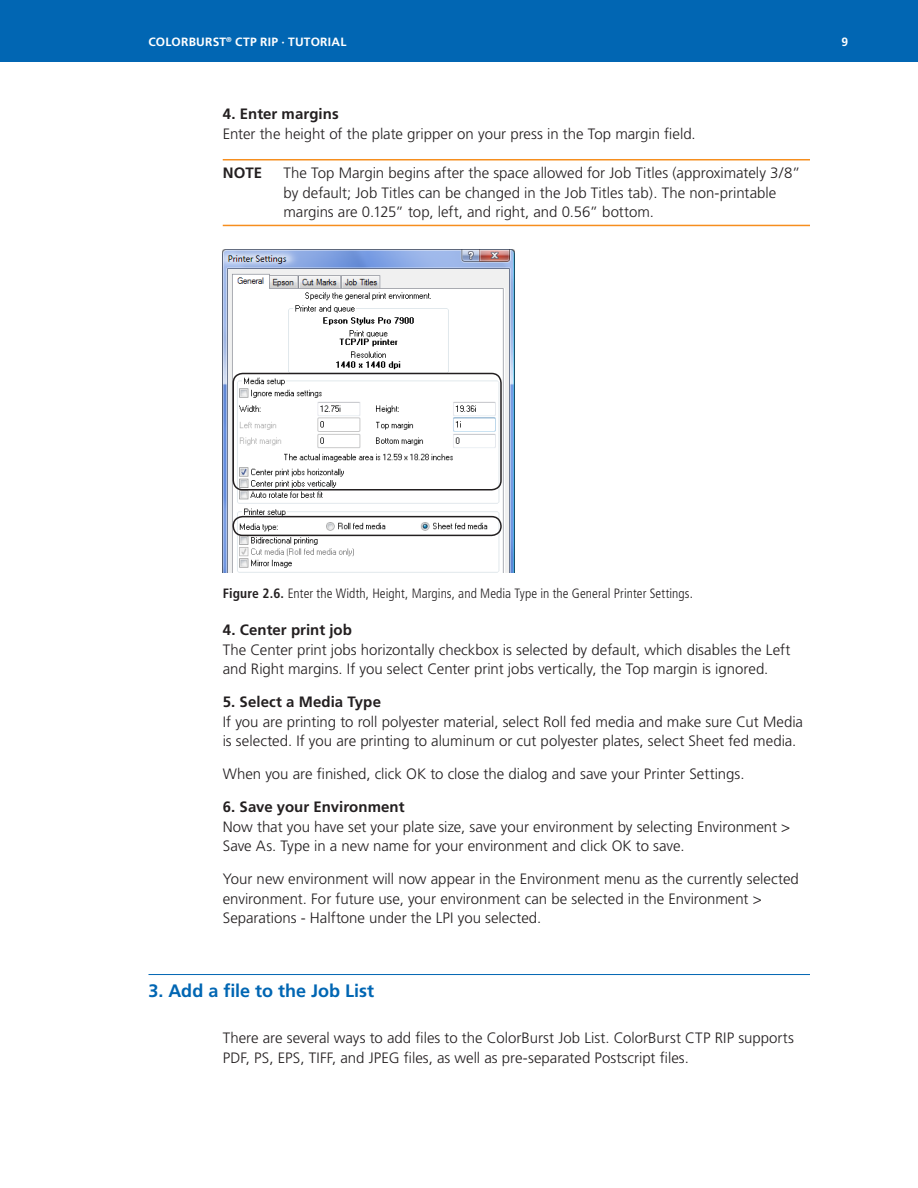
<style>
.page{position:relative;width:918px;height:1188px;background:#fff}
.page>*{position:absolute;margin:0;border:0;box-sizing:border-box;transform-origin:0 0}
.t1{font:700 18px "Frutiger";color:#0166b3}
.t2{font:300 15px/19.5px "Frutiger";color:#231f20}
.t3{font:700 15px "Frutiger";letter-spacing:.005em;color:#231f20}
.t4{font:300 condensed 13.5px "Frutiger";letter-spacing:.005em;color:#231f20}
.t5{font:700 12px "Frutiger";letter-spacing:.02em;color:#fff}
.s1{font-weight:700}
</style>
<div class="page">
<div style="left:0;top:0;width:918px;height:61px;background:#0166b3"></div>
<hr style="left:223px;top:159px;width:587px;height:1px;background:#f68e1e">
<hr style="left:223px;top:225px;width:587px;height:1px;background:#f68e1e">
<hr style="left:148px;top:974px;width:662px;height:1px;background:#0166b3">
<img style="left:223px;top:250px;width:291px;height:323px">
<div style="left:233px;top:373px;width:269px;height:117px;border:2px solid #231f20;border-radius:9px"></div>
<div style="left:233px;top:516px;width:269px;height:20px;border:2px solid #231f20;border-radius:9px"></div>
<p class="t5" style="left:148px;top:35px;width:154px">COLORBURST<sup>®</sup> CTP RIP · Tutorial</p>
<p class="t5" style="left:842px;top:35px;width:8px">9</p>
<p class="t3" style="left:223px;top:105px;width:117px">4. Enter margins</p>
<p class="t2" style="left:223px;top:124px;width:475px">Enter the height of the plate gripper on your press in the Top margin field.</p>
<p class="t3" style="left:223px;top:164px;width:41px">NOTE</p>
<p class="t2" style="left:284px;top:164px;width:519px">The Top Margin begins after the space allowed for Job Titles (approximately 3/8” by default; Job Titles can be changed in the Job Titles tab). The non-printable margins are 0.125” top, left, and right, and 0.56” bottom.</p>
<p class="t4" style="left:223px;top:586px;width:472px"><span class="s1">Figure 2.6.</span> Enter the Width, Height, Margins, and Media Type in the General Printer Settings.</p>
<p class="t3" style="left:223px;top:621px;width:131px">4. Center print job</p>
<p class="t2" style="left:223px;top:640px;width:569px">The Center print jobs horizontally checkbox is selected by default, which disables the Left and Right margins. If you select Center print jobs vertically, the Top margin is ignored.</p>
<p class="t3" style="left:223px;top:693px;width:160px">5. Select a Media Type</p>
<p class="t2" style="left:223px;top:712px;width:582px">If you are printing to roll polyester material, select Roll fed media and make sure Cut Media is selected. If you are printing to aluminum or cut polyester plates, select Sheet fed media.</p>
<p class="t2" style="left:223px;top:764px;width:523px">When you are finished, click OK to close the dialog and save your Printer Settings.</p>
<p class="t3" style="left:223px;top:798px;width:183px">6. Save your Environment</p>
<p class="t2" style="left:223px;top:817px;width:569px">Now that you have set your plate size, save your environment by selecting Environment &gt;<br>Save As. Type in a new name for your environment and click OK to save.</p>
<p class="t2" style="left:223px;top:869px;width:578px">Your new environment will now appear in the Environment menu as the currently selected environment. For future use, your environment can be selected in the Environment &gt;<br>Separations - Halftone under the LPI you selected.</p>
<p class="t1" style="left:148px;top:980px;width:227px">3. Add a file to the Job List</p>
<p class="t2" style="left:223px;top:1028px;width:573px">There are several ways to add files to the ColorBurst Job List. ColorBurst CTP RIP supports<br>PDF, PS, EPS, TIFF, and JPEG files, as well as pre-separated Postscript files.</p>
</div>
